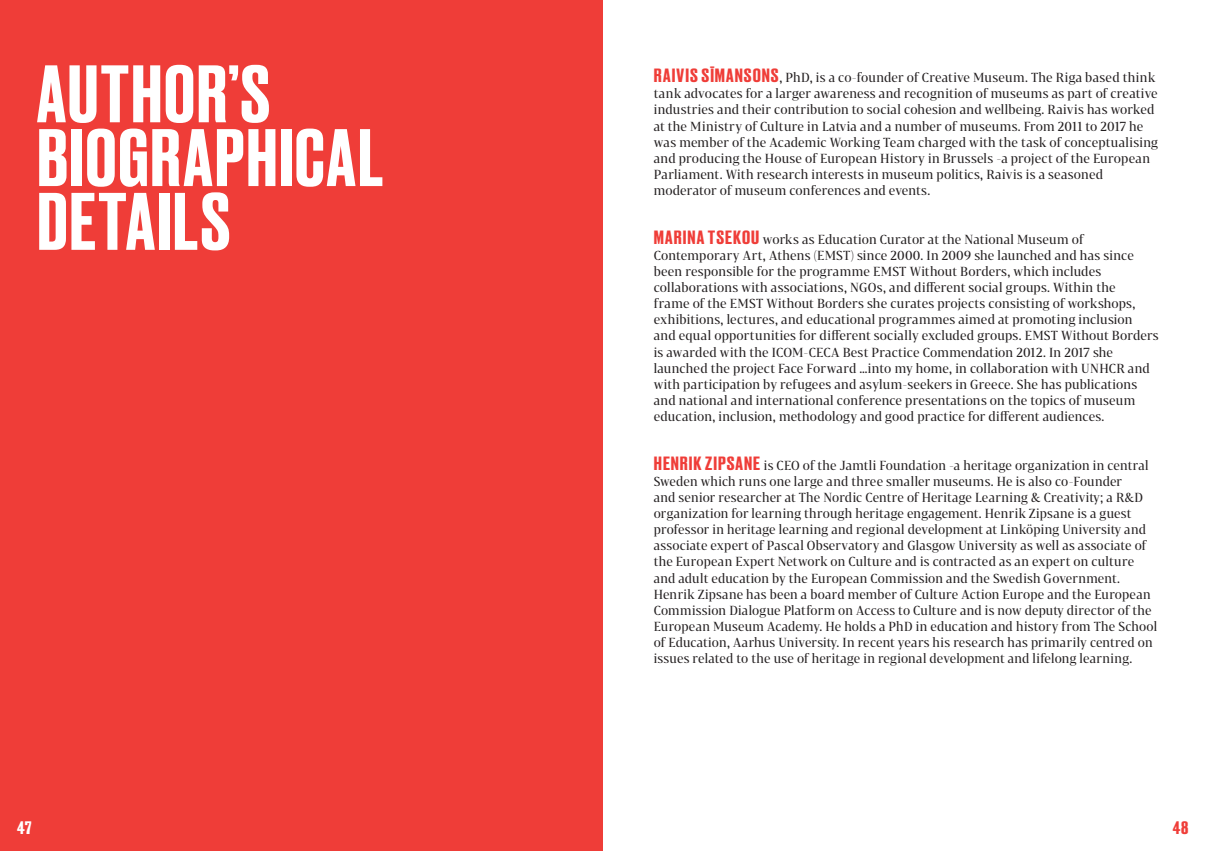
<style>
.page{position:relative;width:1205px;height:851px;background:#fff}
.page>*{position:absolute;margin:0;border:0;box-sizing:border-box;transform-origin:0 0}
.t1{font:500 76.5px/63.8px "Druk";letter-spacing:.02em;color:#fff;scale:1.17 1}
.t2{font:500 17px "Druk";color:#ef3d38;scale:1.29 1}
.t3{font:500 17px "Druk";color:#fff;scale:1.29 1}
.t4{font:12.38px/16.1px "Bw Darius";letter-spacing:.015em;color:#231f20;scale:.9 1}
.t5{font:12.38px/16.1px "Bw Darius";letter-spacing:.015em;color:#231f20;scale:.89 1}
.s1{font-family:"Druk";font-weight:500;font-size:18px;color:#ef3d38}
</style>
<div class="page">
<div style="left:0;top:0;width:602px;height:850px;background:#ef3d38"></div>
<h1 class="t1" style="left:37px;top:58px;width:297px">AUTHOR’S<br>BIOGRAPHICAL<br>DETAILS</h1>
<h2 class="t3" style="left:17px;top:815px;width:13px">47</h2>
<p class="t4" style="left:654px;top:69px;width:562px"><span class="s1">RAIVIS SĪMANSONS</span>, PhD, is a co-founder of Creative Museum. The Riga based think tank advocates for a larger awareness and recognition of museums as part of creative industries and their contribution to social cohesion and wellbeing. Raivis has worked at the Ministry of Culture in Latvia and a number of museums. From 2011 to 2017 he was member of the Academic Working Team charged with the task of conceptualising and producing the House of European History in Brussels -a project of the European Parliament. With research interests in museum politics, Raivis is a seasoned moderator of museum conferences and events.</p>
<p class="t4" style="left:654px;top:230px;width:562px"><span class="s1">MARINA TSEKOU</span> works as Education Curator at the National Museum of Contemporary Art, Athens (EMST) since 2000. In 2009 she launched and has since been responsible for the programme EMST Without Borders, which includes collaborations with associations, NGOs, and different social groups. Within the<br>frame of the EMST Without Borders she curates projects consisting of workshops, exhibitions, lectures, and educational programmes aimed at promoting inclusion<br>and equal opportunities for different socially excluded groups. EMST Without Borders is awarded with the ICOM-CECA Best Practice Commendation 2012. In 2017 she launched the project Face Forward …into my home, in collaboration with UNHCR and with participation by refugees and asylum-seekers in Greece. She has publications and national and international conference presentations on the topics of museum education, inclusion, methodology and good practice for different audiences.</p>
<p class="t5" style="left:654px;top:456px;width:567px"><span class="s1">HENRIK ZIPSANE</span> is CEO of the Jamtli Foundation -a heritage organization in central Sweden which runs one large and three smaller museums. He is also co-Founder<br>and senior researcher at The Nordic Centre of Heritage Learning &amp; Creativity; a R&amp;D organization for learning through heritage engagement. Henrik Zipsane is a guest professor in heritage learning and regional development at Linköping University and associate expert of Pascal Observatory and Glasgow University as well as associate of the European Expert Network on Culture and is contracted as an expert on culture and adult education by the European Commission and the Swedish Government.<br>Henrik Zipsane has been a board member of Culture Action Europe and the European Commission Dialogue Platform on Access to Culture and is now deputy director of the European Museum Academy. He holds a PhD in education and history from The School of Education, Aarhus University. In recent years his research has primarily centred on issues related to the use of heritage in regional development and lifelong learning.</p>
<h2 class="t2" style="left:1173px;top:815px;width:14px">48</h2>
</div>
